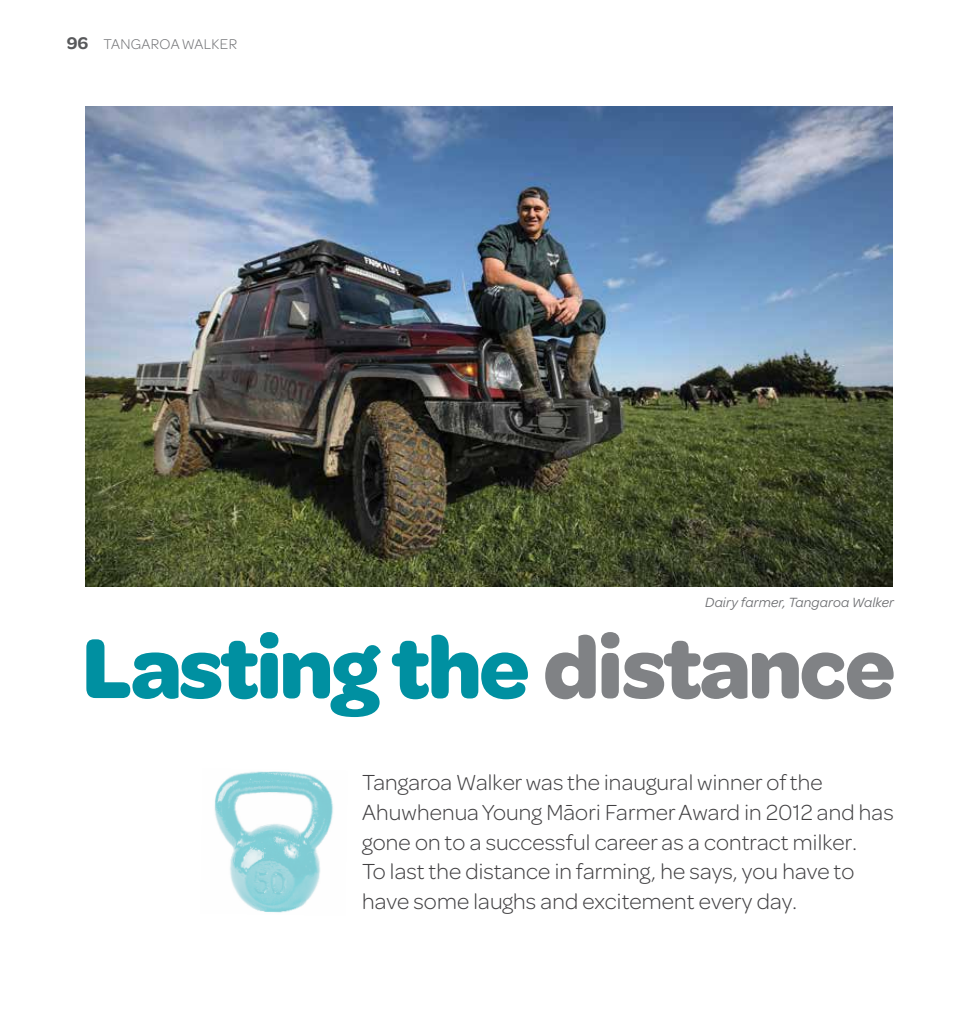
<style>
.page{position:relative;width:978px;height:1021px;background:#fff}
.page>*{position:absolute;margin:0;border:0;box-sizing:border-box;transform-origin:0 0}
.t1{font:700 90px "Omnes";letter-spacing:-.03em;color:#0090a1}
.t2{font:300 23.25px/29.7px "Omnes";letter-spacing:.005em;color:#414042}
.t3{font:300 15px "Omnes";letter-spacing:.02em;color:#6d6e71}
.t4{font:italic 14.25px "Omnes";letter-spacing:.01em;color:#6d6e71}
.s1{font-weight:600;font-size:18px;color:#58595b}
.s2{color:#808285}
</style>
<div class="page">
<img style="left:214px;top:771px;width:119px;height:142px">
<img style="left:85px;top:106px;width:808px;height:480px">
<p class="t3" style="left:67px;top:34px;width:172px"><span class="s1">96</span> TANGAROA WALKER</p>
<p class="t4" style="left:705px;top:592px;width:190px">Dairy farmer, Tangaroa Walker</p>
<h1 class="t1" style="left:82px;top:604px;width:815px">Lasting the <span class="s2">distance</span></h1>
<p class="t2" style="left:362px;top:766px;width:533px">Tangaroa Walker was the inaugural winner of the Ahuwhenua Young Māori Farmer Award in 2012 and has gone on to a successful career as a contract milker.<br>To last the distance in farming, he says, you have to have some laughs and excitement every day.</p>
</div>
